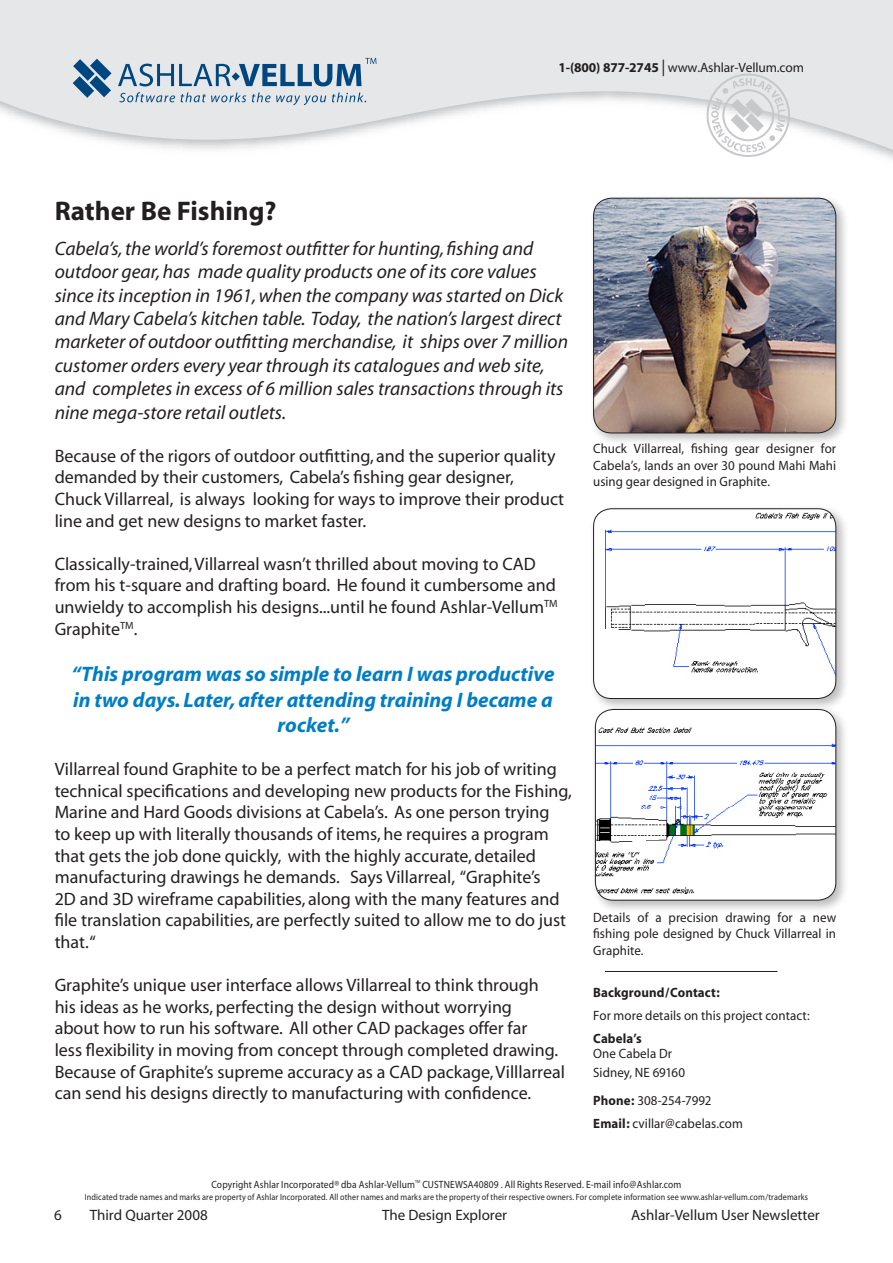
<style>
.page{position:relative;width:893px;height:1263px;background:#fff}
.page>*{position:absolute;margin:0;border:0;box-sizing:border-box;transform-origin:0 0}
.healine{font:700 27px "Myriad";color:#231f20}
.pull_quote{font:italic 700 21px/25.2px "Myriad";color:#007ec5;text-align:center}
.t1{font:italic 19.5px/23.4px "Myriad";color:#231f20}
.t2{font:18px/21.6px "Myriad";color:#231f20}
.t3{font:15px "Myriad";color:#231f20}
.caption_contact_info{font:13.5px/16.5px "Myriad";letter-spacing:.005em;color:#231f20;text-align:justify;scale:.96 1}
.caption_contact_info-2{font:13.5px "Myriad";letter-spacing:.005em;color:#231f20}
.caption_contact_info-3{font:700 13.5px "Myriad";letter-spacing:.01em;color:#231f20;scale:.96 1}
.caption_contact_info-4{font:10.5px "Myriad";letter-spacing:.015em;color:#231f20;scale:.9 1}
.caption_contact_info-5{font:9px "Myriad";letter-spacing:.02em;color:#231f20;scale:.9 1}
.caption_contact_info-6{font:4.5px "Myriad";color:#231f20;scale:.9 1}
.s1{font-weight:700}
.s2{font-size:16.5px}
</style>
<div class="page">
<svg style="left:0;top:0;width:893px;height:160px;fill:#e6e7e9"></svg>
<svg style="left:119px;top:92px;width:56px;height:10px"></svg>
<svg style="left:181px;top:92px;width:65px;height:10px"></svg>
<svg style="left:252px;top:92px;width:74px;height:13px"></svg>
<svg style="left:332px;top:92px;width:34px;height:10px"></svg>
<svg style="left:73px;top:59px;width:39px;height:39px;background:#6a91b0"></svg>
<svg style="left:118px;top:58px;width:258px;height:28px;background:#9fb6c8"></svg>
<svg style="left:706px;top:74px;width:84px;height:83px"></svg>
<hr style="left:605px;top:971px;width:172px;height:1px;background:#231f20">
<div style="left:589px;top:193px;width:261px;height:255px;background:#231f20;opacity:.3"></div>
<img style="left:594px;top:198px;width:242px;height:235px;border-radius:18px">
<div style="left:593px;top:198px;width:243px;height:235px;border:1px solid #231f20;border-radius:18px"></div>
<div style="left:590px;top:704px;width:260px;height:210px;background:#231f20;opacity:.3"></div>
<img style="left:595px;top:713px;width:241px;height:187px">
<div style="left:595px;top:709px;width:241px;height:191px;border:1px solid #231f20;border-radius:18px"></div>
<div style="left:589px;top:504px;width:261px;height:209px;background:#231f20;opacity:.3"></div>
<img style="left:594px;top:509px;width:242px;height:189px">
<div style="left:593px;top:508px;width:243px;height:191px;border:1px solid #231f20;border-radius:18px"></div>
<p class="healine" style="left:55px;top:197px;width:223px">Rather Be Fishing?</p>
<p class="caption_contact_info-2" style="left:558px;top:61px;width:247px"><span class="s1">1-(800) 877-2745</span> <span class="s2">|</span> www.Ashlar-Vellum.com</p>
<p class="t1" style="left:55px;top:237px;width:515px">Cabela’s, the world’s foremost outfitter for hunting, fishing and outdoor gear, has made quality products one of its core values since its inception in 1961, when the company was started on Dick and Mary Cabela’s kitchen table. Today, the nation’s largest direct marketer of outdoor outfitting merchandise, it ships over 7 million customer orders every year through its catalogues and web site, and completes in excess of 6 million sales transactions through its nine mega-store retail outlets.</p>
<p class="t2" style="left:55px;top:446px;width:502px">Because of the rigors of outdoor outfitting, and the superior quality</p>
<p class="t2" style="left:55px;top:467px;width:461px">demanded by their customers, Cabela’s fishing gear designer,</p>
<p class="t2" style="left:55px;top:489px;width:511px">Chuck Villarreal, is always looking for ways to improve their product line and get new designs to market faster.</p>
<p class="t2" style="left:55px;top:554px;width:505px">Classically-trained, Villarreal wasn’t thrilled about moving to CAD from his t-square and drafting board. He found it cumbersome and unwieldy to accomplish his designs...until he found Ashlar-Vellum<sup>TM </sup>Graphite<sup>TM</sup>.</p>
<p class="pull_quote" style="left:71px;top:662px;width:485px">“This program was so simple to learn I was productive in two days. Later, after attending training I became a rocket.”</p>
<p class="t2" style="left:55px;top:759px;width:519px">Villarreal found Graphite to be a perfect match for his job of writing technical specifications and developing new products for the Fishing, Marine and Hard Goods divisions at Cabela’s. As one person trying<br>to keep up with literally thousands of items, he requires a program that gets the job done quickly, with the highly accurate, detailed manufacturing drawings he demands. Says Villarreal, “Graphite’s<br>2D and 3D wireframe capabilities, along with the many features and file translation capabilities, are perfectly suited to allow me to do just that.“</p>
<p class="t2" style="left:55px;top:975px;width:512px">Graphite’s unique user interface allows Villarreal to think through<br>his ideas as he works, perfecting the design without worrying<br>about how to run his software. All other CAD packages offer far<br>less flexibility in moving from concept through completed drawing.<br>Because of Graphite’s supreme accuracy as a CAD package, Villlarreal can send his designs directly to manufacturing with confidence.</p>
<p class="caption_contact_info" style="left:593px;top:441px;width:255px">Chuck Villarreal, fishing gear designer for Cabela’s, lands an over 30 pound Mahi Mahi using gear designed in Graphite.</p>
<p class="caption_contact_info" style="left:593px;top:910px;width:255px">Details of a precision drawing for a new fishing pole designed by Chuck Villarreal in Graphite.</p>
<p class="caption_contact_info-3" style="left:593px;top:985px;width:134px">Background/Contact:</p>
<p class="caption_contact_info" style="left:593px;top:1008px;width:227px">For more details on this project contact:</p>
<p class="caption_contact_info" style="left:593px;top:1032px;width:84px;line-height:15px"><span class="s1">Cabela’s<br></span>One Cabela Dr</p>
<p class="caption_contact_info" style="left:593px;top:1065px;width:97px">Sidney, NE 69160</p>
<p class="caption_contact_info" style="left:593px;top:1092px;width:125px"><span class="s1">Phone:</span> 308-254-7992</p>
<p class="caption_contact_info" style="left:593px;top:1116px;width:157px"><span class="s1">Email:</span> cvillar@cabelas.com</p>
<p class="caption_contact_info-4" style="left:211px;top:1179px;width:227px">Copyright Ashlar Incorporated® dba Ashlar-Vellum</p>
<p class="caption_contact_info-6" style="left:415px;top:1179px;width:7px">TM</p>
<p class="caption_contact_info-4" style="left:422px;top:1179px;width:289px">CUSTNEWSA40809 . All Rights Reserved. E-mail info@Ashlar.com</p>
<p class="caption_contact_info-5" style="left:85px;top:1192px;width:805px">Indicated trade names and marks are property of Ashlar Incorporated. All other names and marks are the property of their respective owners. For complete information see www.ashlar-vellum.com/trademarks</p>
<p class="t3" style="left:54px;top:1208px;width:9px">6</p>
<p class="t3" style="left:90px;top:1208px;width:120px">Third Quarter 2008</p>
<p class="t3" style="left:382px;top:1208px;width:127px">The Design Explorer</p>
<p class="t3" style="left:631px;top:1208px;width:190px">Ashlar-Vellum User Newsletter</p>
</div>
